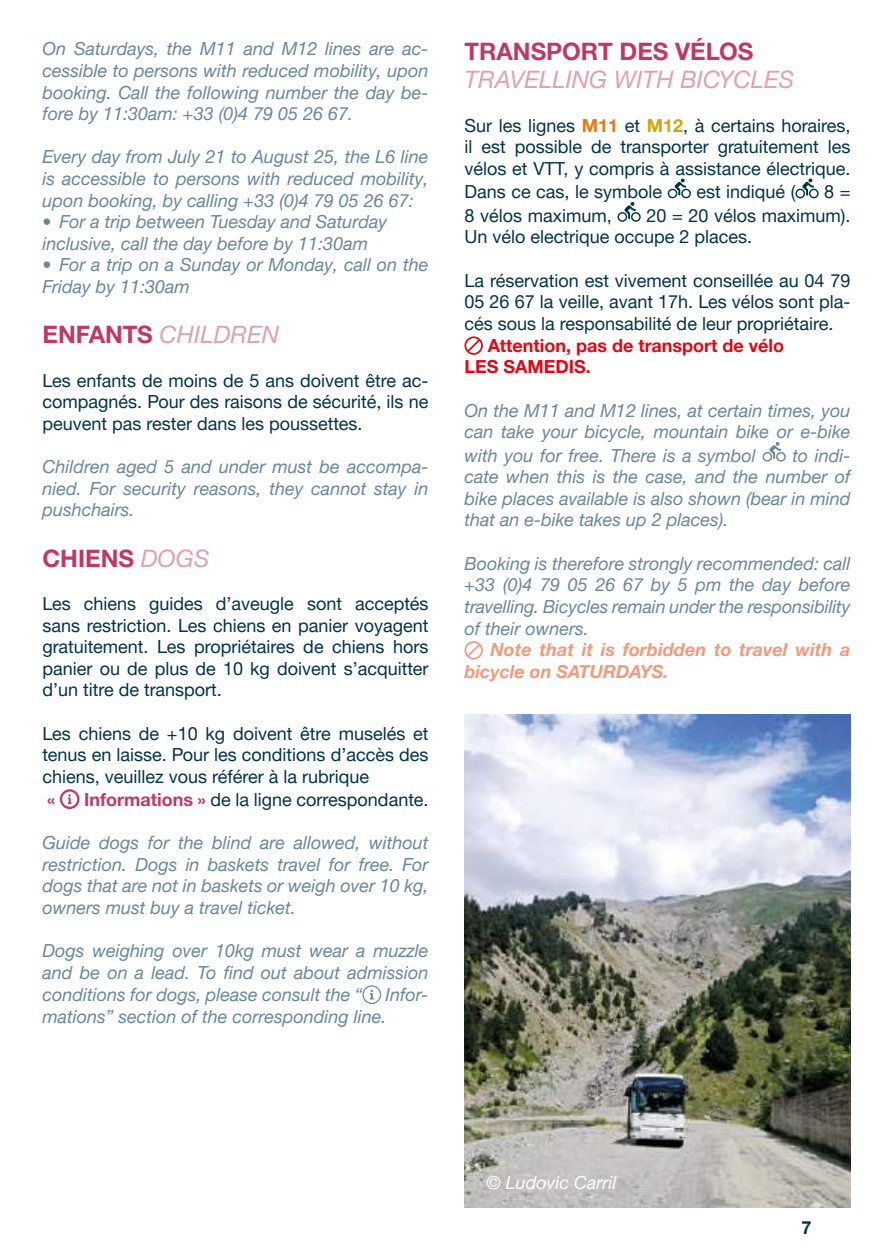
<style>
.page{position:relative;width:893px;height:1259px;background:#fff}
.page>*{position:absolute;margin:0;border:0;box-sizing:border-box;transform-origin:0 0}
.t1{font:italic 24px "Helvetica Neue LTW1 G";color:#dea1af}
.t2{font:700 24px "Helvetica Neue LTW1 G";color:#c13765}
.t3{font:italic 18px/21.6px "Helvetica Neue LTW1 G";color:#68869c;text-align:justify}
.t4{font:18px/21.6px "Helvetica Neue LTW1 G";color:#003249;text-align:justify}
.t5{font:italic 700 18px/21.6px "Helvetica Neue LTW1 G";color:#f3997b}
.t6{font:700 18px/21.6px "Helvetica Neue LTW1 G";color:#e30613}
.t7{font:italic 18px "Helvetica Neue LTW1 G";color:#fff}
.t8{font:700 18px "Helvetica Neue LTW1 G";color:#c13765}
.t9{font:700 18px "Helvetica Neue LTW1 G";color:#003249}
.s1{font-weight:700;font-style:normal;color:#c13765}
.s2{font-weight:400;font-style:italic;color:#dea1af}
.s3{font-weight:700;color:#c13765}
.s4{font-weight:700;color:#eb760a}
.s5{font-weight:700;color:#d4a504}
</style>
<div class="page">
<svg style="left:60px;top:789px;width:20px;height:20px"></svg>
<svg style="left:362px;top:985px;width:19px;height:19px"></svg>
<svg style="left:668px;top:178px;width:23px;height:20px"></svg>
<svg style="left:795px;top:178px;width:24px;height:20px"></svg>
<svg style="left:617px;top:202px;width:24px;height:20px"></svg>
<svg style="left:464px;top:336px;width:19px;height:19px"></svg>
<svg style="left:762px;top:442px;width:24px;height:20px"></svg>
<svg style="left:464px;top:641px;width:19px;height:18px"></svg>
<img style="left:464px;top:715px;width:386px;height:492px">
<p class="t3" style="left:43px;top:38px;width:387px">On Saturdays, the M11 and M12 lines are ac&shy;cessible to persons with reduced mobility, upon booking. Call the following number the day be&shy;fore by 11:30am: +33 (0)4 79 05 26 67.</p>
<p class="t3" style="left:43px;top:146px;width:387px">Every day from July 21 to August 25, the L6 line is accessible to persons with reduced mobility, upon booking, by calling +33 (0)4 79 05 26 67:</p>
<p class="t3" style="left:43px;top:211px;width:346px">• For a trip between Tuesday and Saturday inclusive, call the day before by 11:30am</p>
<p class="t3" style="left:43px;top:254px;width:387px">• For a trip on a Sunday or Monday, call on the<br>Friday by 11:30am</p>
<h1 class="t1" style="left:43px;top:320px;width:238px"><span class="s1">ENFANTS</span> CHILDREN</h1>
<p class="t4" style="left:43px;top:369px;width:387px">Les enfants de moins de 5 ans doivent être ac&shy;compagnés. Pour des raisons de sécurité, ils ne peuvent pas rester dans les poussettes.</p>
<p class="t3" style="left:43px;top:456px;width:387px">Children aged 5 and under must be accompa&shy;nied. For security reasons, they cannot stay in pushchairs.</p>
<h1 class="t2" style="left:43px;top:543px;width:169px">CHIENS <span class="s2">DOGS</span></h1>
<p class="t4" style="left:43px;top:592px;width:387px">Les chiens guides d’aveugle sont acceptés sans restriction. Les chiens en panier voyagent gratuitement. Les propriétaires de chiens hors panier ou de plus de 10 kg doivent s’acquitter d’un titre de transport.</p>
<p class="t4" style="left:43px;top:722px;width:387px">Les chiens de +10 kg doivent être muselés et tenus en laisse. Pour les conditions d’accès des chiens, veuillez vous référer à la rubrique</p>
<p class="t8" style="left:47px;top:788px;width:9px">«</p>
<p class="t4" style="left:84px;top:788px;width:346px"><span class="s3">Informations »</span> de la ligne correspondante.</p>
<p class="t3" style="left:43px;top:831px;width:387px">Guide dogs for the blind are allowed, without restriction. Dogs in baskets travel for free. For dogs that are not in baskets or weigh over 10 kg, owners must buy a travel ticket.</p>
<p class="t3" style="left:43px;top:939px;width:387px">Dogs weighing over 10kg must wear a muzzle and be on a lead. To find out about admission conditions for dogs, please consult the “</p>
<p class="t3" style="left:43px;top:983px;width:387px;text-indent:343px">Infor&shy;mations” section of the corresponding line.</p>
<h1 class="t2" style="left:464px;top:36px;width:290px">TRANSPORT DES VÉLOS</h1>
<h1 class="t1" style="left:464px;top:65px;width:331px">TRAVELLING WITH BICYCLES</h1>
<p class="t4" style="left:464px;top:114px;width:387px">Sur les lignes <span class="s4">M11</span> et <span class="s5">M12</span>, à certains horaires, il est possible de transporter gratuitement les vélos et VTT, y compris à assistance électrique.</p>
<p class="t4" style="left:464px;top:181px;width:199px">Dans ce cas, le symbole</p>
<p class="t4" style="left:696px;top:181px;width:101px">est indiqué (</p>
<p class="t4" style="left:824px;top:181px;width:28px">8 =</p>
<p class="t4" style="left:464px;top:204px;width:149px">8 vélos maximum,</p>
<p class="t4" style="left:464px;top:204px;width:387px;text-indent:182px">20 = 20 vélos maximum).<br>Un vélo electrique occupe 2 places.</p>
<p class="t4" style="left:464px;top:269px;width:387px">La réservation est vivement conseillée au 04 79<br>05 26 67 la veille, avant 17h. Les vélos sont pla&shy;cés sous la responsabilité de leur propriétaire.</p>
<p class="t6" style="left:464px;top:334px;width:321px;text-indent:23px">Attention, pas de transport de vélo<br>LES SAMEDIS.</p>
<p class="t3" style="left:464px;top:399px;width:387px">On the M11 and M12 lines, at certain times, you can take your bicycle, mountain bike or e-bike</p>
<p class="t3" style="left:464px;top:444px;width:293px">with you for free. There is a symbol</p>
<p class="t3" style="left:464px;top:444px;width:387px;text-indent:328px">to indi&shy;cate when this is the case, and the number of bike places available is also shown (bear in mind that an e-bike takes up 2 places).</p>
<p class="t3" style="left:464px;top:552px;width:387px">Booking is therefore strongly recommended: call +33 (0)4 79 05 26 67 by 5 pm the day before travelling. Bicycles remain under the responsibility of their owners.</p>
<p class="t5" style="left:464px;top:639px;width:387px;text-indent:26px">Note that it is forbidden to travel with a bicycle on SATURDAYS.</p>
<p class="t7" style="left:486px;top:1171px;width:131px">© Ludovic Carril</p>
<p class="t9" style="left:801px;top:1216px;width:12px">7</p>
</div>
